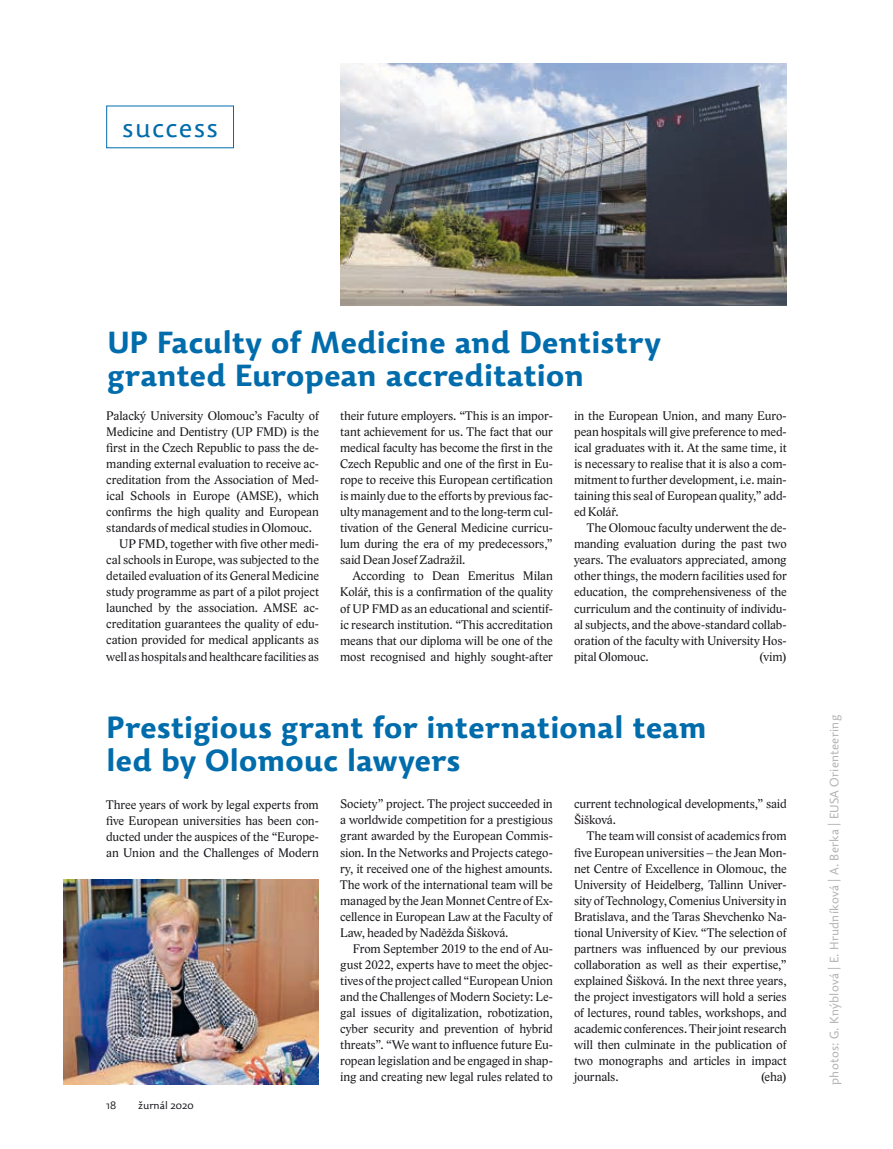
<style>
.page{position:relative;width:893px;height:1149px;background:#fff}
.page>*{position:absolute;margin:0;border:0;box-sizing:border-box;transform-origin:0 0}
.t1{font:700 30px/33px "Dederon SDOT";letter-spacing:-.01em;color:#006cac}
.t2{font:300 27px "Dederon SLOT";letter-spacing:.05em;color:#006cac}
.t3{font:12.75px/16px "Lido ST";letter-spacing:-.005em;color:#1a171c;text-align:justify}
.t4{font:300 12px "Dederon SLOT";letter-spacing:.015em;color:#b1b3b4}
.t5{font:300 10.5px "Dederon SLOT";color:#1a171c}
</style>
<div class="page">
<img style="left:340px;top:64px;width:447px;height:241px">
<img style="left:64px;top:879px;width:255px;height:205px">
<h2 class="t2" style="left:122px;top:112px;width:97px">success</h2>
<h1 class="t1" style="left:107px;top:325px;width:555px">UP Faculty of Medicine and Dentistry granted European accreditation</h1>
<p class="t3" style="left:106px;top:407px;width:214px">Palacký University Olomouc’s Faculty of</p>
<p class="t3" style="left:106px;top:423px;width:214px">Medicine and Dentistry (UP FMD) is the</p>
<p class="t3" style="left:106px;top:439px;width:214px">first in the Czech Republic to pass the de-</p>
<p class="t3" style="left:106px;top:455px;width:214px">manding external evaluation to receive ac-</p>
<p class="t3" style="left:106px;top:471px;width:214px">creditation from the Association of Med-</p>
<p class="t3" style="left:106px;top:487px;width:214px">ical Schools in Europe (AMSE), which</p>
<p class="t3" style="left:106px;top:503px;width:214px">confirms the high quality and European</p>
<p class="t3" style="left:106px;top:519px;width:207px">standards of medical studies in Olomouc.</p>
<p class="t3" style="left:119px;top:535px;width:201px">UP FMD, together with five other medi-</p>
<p class="t3" style="left:106px;top:551px;width:214px">cal schools in Europe, was subjected to the</p>
<p class="t3" style="left:106px;top:567px;width:214px">detailed evaluation of its General Medicine</p>
<p class="t3" style="left:106px;top:584px;width:214px">study programme as part of a pilot project</p>
<p class="t3" style="left:106px;top:600px;width:214px">launched by the association. AMSE ac-</p>
<p class="t3" style="left:106px;top:616px;width:214px">creditation guarantees the quality of edu-</p>
<p class="t3" style="left:106px;top:632px;width:214px">cation provided for medical applicants as</p>
<p class="t3" style="left:106px;top:648px;width:214px">well as hospitals and healthcare facilities as</p>
<p class="t3" style="left:340px;top:407px;width:214px">their future employers. “This is an impor&shy;tant achievement for us. The fact that our medical faculty has become the first in the Czech Republic and one of the first in Eu&shy;rope to receive this European certification is mainly due to the efforts by previous fac&shy;ulty management and to the long-term cul&shy;tivation of the General Medicine curricu&shy;lum during the era of my predecessors,” said Dean Josef Zadražil.</p>
<p class="t3" style="left:340px;top:568px;width:214px;text-indent:13px">According to Dean Emeritus Milan Kolář, this is a confirmation of the quality of UP FMD as an educational and scientif&shy;ic research institution. “This accreditation means that our diploma will be one of the most recognised and highly sought-after</p>
<p class="t3" style="left:574px;top:407px;width:214px">in the European Union, and many Euro&shy;pean hospitals will give preference to med&shy;ical graduates with it. At the same time, it is necessary to realise that it is also a com&shy;mitment to further development, i.e. main&shy;taining this seal of European quality,” add&shy;ed Kolář.</p>
<p class="t3" style="left:574px;top:520px;width:214px;text-indent:13px">The Olomouc faculty underwent the de&shy;manding evaluation during the past two years. The evaluators appreciated, among other things, the modern facilities used for education, the comprehensiveness of the curriculum and the continuity of individu&shy;al subjects, and the above-standard collab&shy;oration of the faculty with University Hos&shy;pital Olomouc.</p>
<p class="t3" style="left:759px;top:648px;width:29px">(vim)</p>
<h1 class="t1" style="left:106px;top:710px;width:602px">Prestigious grant for international team led by Olomouc lawyers</h1>
<p class="t3" style="left:340px;top:795px;width:214px">Society” project. The project succeeded in a worldwide competition for a prestigious grant awarded by the European Commis&shy;sion. In the Networks and Projects catego&shy;ry, it received one of the highest amounts.<br>The work of the international team will be managed by the Jean Monnet Centre of Ex&shy;cellence in European Law at the Faculty of Law, headed by Naděžda Šišková.</p>
<p class="t3" style="left:340px;top:940px;width:214px;text-indent:13px">From September 2019 to the end of Au&shy;gust 2022, experts have to meet the objec&shy;tives of the project called “European Union and the Challenges of Modern Society: Le&shy;gal issues of digitalization, robotization, cyber security and prevention of hybrid threats”. “We want to influence future Eu&shy;ropean legislation and be engaged in shap&shy;ing and creating new legal rules related to</p>
<p class="t3" style="left:574px;top:795px;width:214px">current technological developments,” said<br>Šišková.</p>
<p class="t3" style="left:574px;top:828px;width:214px;text-indent:13px">The team will consist of academics from five European universities – the Jean Mon&shy;net Centre of Excellence in Olomouc, the University of Heidelberg, Tallinn Univer&shy;sity of Technology, Comenius University in Bratislava, and the Taras Shevchenko Na&shy;tional University of Kiev. “The selection of partners was influenced by our previous collaboration as well as their expertise,” explained Šišková. In the next three years, the project investigators will hold a series of lectures, round tables, workshops, and academic conferences. Their joint research will then culminate in the publication of two monographs and articles in impact journals.</p>
<p class="t3" style="left:106px;top:796px;width:214px">Three years of work by legal experts from five European universities has been con&shy;ducted under the auspices of the “Europe&shy;an Union and the Challenges of Modern</p>
<p class="t3" style="left:761px;top:1068px;width:27px">(eha)</p>
<p class="t5" style="left:106px;top:1098px;width:11px">18</p>
<p class="t5" style="left:138px;top:1098px;width:57px">žurnál 2020</p>
<p class="t4" style="left:827px;top:1084px;width:371px;rotate:-90deg">photos: G. Knýblová | E. Hrudníková | A. Berka | EUSA Orienteering</p>
</div>
